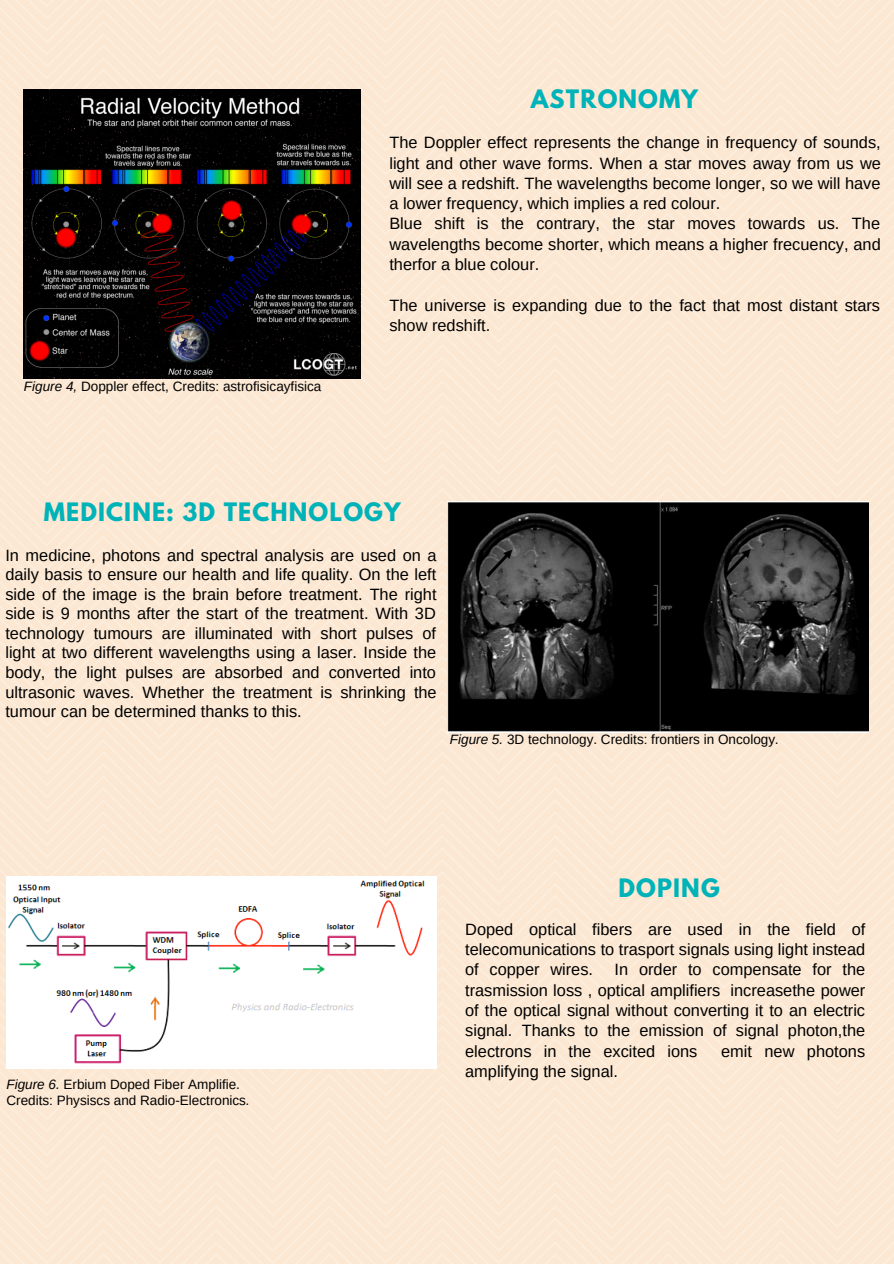
<style>
.page{position:relative;width:894px;height:1264px;background:#fff}
.page>*{position:absolute;margin:0;border:0;box-sizing:border-box;transform-origin:0 0}
.t1{font:700 22.5px "League Spartan";letter-spacing:.05em;color:#00b3b9}
.t2{font:16.35px/20.2px "Arimo";color:#000;text-align:justify}
.t3{font:13.5px "Arimo";color:#000}
.s1{font-style:italic}
</style>
<div class="page">
<img style="left:0;top:0;width:893px;height:1263px">
<img style="left:447px;top:502px;width:421px;height:230px">
<img style="left:24px;top:89px;width:337px;height:290px">
<img style="left:6px;top:876px;width:431px;height:192px">
<p class="t1" style="left:530px;top:88px;width:169px">ASTRONOMY</p>
<p class="t3" style="left:24px;top:378px;width:299px"><span class="s1">Figure 4,</span> Doppler effect, Credits: astrofisicayfisica</p>
<p class="t2" style="left:389px;top:132px;width:493px">The Doppler effect represents the change in frequency of sounds, light and other wave forms. When a star moves away from us we will see a redshift. The wavelengths become longer, so we will have a lower frequency, which implies a red colour.</p>
<p class="t2" style="left:389px;top:214px;width:493px">Blue shift is the contrary, the star moves towards us. The wavelengths become shorter, which means a higher frecuency, and therfor a blue colour.</p>
<p class="t2" style="left:389px;top:295px;width:492px">The universe is expanding due to the fact that most distant stars show redshift.</p>
<p class="t1" style="left:44px;top:500px;width:358px">MEDICINE: 3D TECHNOLOGY</p>
<p class="t2" style="left:5px;top:545px;width:433px;line-height:19.5px">In medicine, photons and spectral analysis are used on a daily basis to ensure our health and life quality. On the left side of the image is the brain before treatment. The right side is 9 months after the start of the treatment. With 3D technology tumours are illuminated with short pulses of light at two different wavelengths using a laser. Inside the body, the light pulses are absorbed and converted into ultrasonic waves. Whether the treatment is shrinking the tumour can be determined thanks to this.</p>
<p class="t3" style="left:450px;top:731px;width:330px"><span class="s1">Figure 5.</span> 3D technology. Credits: frontiers in Oncology<span class="s1">.</span></p>
<p class="t3" style="left:6px;top:1076px;width:235px"><span class="s1">Figure 6.</span> Erbium Doped Fiber Amplifie.</p>
<p class="t3" style="left:6px;top:1092px;width:245px">Credits: Physiscs and Radio-Electronics<span class="s1">.</span></p>
<p class="t1" style="left:618px;top:876px;width:103px">DOPING</p>
<p class="t2" style="left:465px;top:919px;width:401px">Doped optical fibers are used in the field of telecomunications to trasport signals using light instead of copper wires.</p>
<p class="t2" style="left:465px;top:959px;width:401px;text-indent:149px">In order to compensate for the trasmission loss , optical amplifiers increasethe power of the optical signal without converting it to an electric signal. Thanks to the emission of signal photon,the electrons in the excited ions</p>
<p class="t2" style="left:721px;top:1040px;width:145px">emit new photons</p>
<p class="t2" style="left:465px;top:1060px;width:154px">amplifying the signal.</p>
</div>
